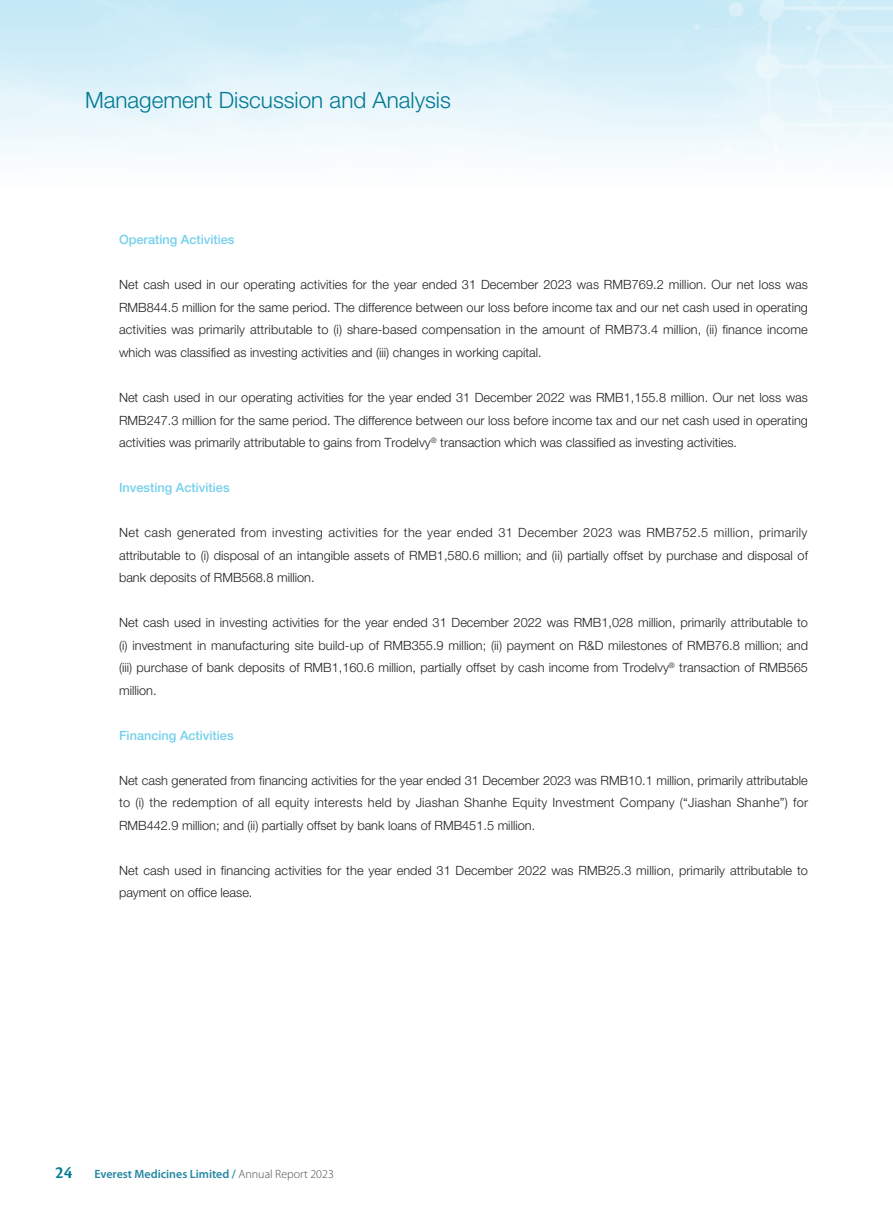
<style>
.page{position:relative;width:893px;height:1212px;background:#fff}
.page>*{position:absolute;margin:0;border:0;box-sizing:border-box;transform-origin:0 0}
.t1{font:300 22.5px "Helvetica Neue LT Std";color:#017893}
._00_txt{font:300 12.75px/22.5px "Helvetica Neue LT Std";color:#231f20;text-align:justify}
._03_H3{font:500 12.75px "Helvetica Neue LT Std";color:#73d0ec}
.t2{font:600 12px "Myriad Pro";color:#2287a1}
.s1{font-family:"Cronos Pro";font-size:18px;color:#017893}
.s2{font-weight:300;color:#4b4c4d}
</style>
<div class="page">
<h1 class="t1" style="left:85px;top:86px;width:367px">Management Discussion and Analysis</h1>
<p class="_03_H3" style="left:119px;top:232px;width:117px">Operating Activities</p>
<p class="_00_txt" style="left:119px;top:273px;width:690px">Net cash used in our operating activities for the year ended 31 December 2023 was RMB769.2 million. Our net loss was RMB844.5 million for the same period. The difference between our loss before income tax and our net cash used in operating activities was primarily attributable to (i) share-based compensation in the amount of RMB73.4 million, (ii) finance income which was classified as investing activities and (iii) changes in working capital.</p>
<p class="_00_txt" style="left:119px;top:386px;width:690px">Net cash used in our operating activities for the year ended 31 December 2022 was RMB1,155.8 million. Our net loss was RMB247.3 million for the same period. The difference between our loss before income tax and our net cash used in operating activities was primarily attributable to gains from Trodelvy<sup>®</sup> transaction which was classified as investing activities.</p>
<p class="_03_H3" style="left:119px;top:480px;width:112px">Investing Activities</p>
<p class="_00_txt" style="left:119px;top:521px;width:690px">Net cash generated from investing activities for the year ended 31 December 2023 was RMB752.5 million, primarily attributable to (i) disposal of an intangible assets of RMB1,580.6 million; and (ii) partially offset by purchase and disposal of bank deposits of RMB568.8 million.</p>
<p class="_00_txt" style="left:119px;top:611px;width:691px">Net cash used in investing activities for the year ended 31 December 2022 was RMB1,028 million, primarily attributable to (i) investment in manufacturing site build-up of RMB355.9 million; (ii) payment on R&amp;D milestones of RMB76.8 million; and (iii) purchase of bank deposits of RMB1,160.6 million, partially offset by cash income from Trodelvy<sup>®</sup> transaction of RMB565 million.</p>
<p class="_03_H3" style="left:119px;top:727px;width:116px">Financing Activities</p>
<p class="_00_txt" style="left:119px;top:768px;width:690px">Net cash generated from financing activities for the year ended 31 December 2023 was RMB10.1 million, primarily attributable to (i) the redemption of all equity interests held by Jiashan Shanhe Equity Investment Company (“Jiashan Shanhe”) for RMB442.9 million; and (ii) partially offset by bank loans of RMB451.5 million.</p>
<p class="_00_txt" style="left:119px;top:858px;width:690px">Net cash used in financing activities for the year ended 31 December 2022 was RMB25.3 million, primarily attributable to payment on office lease.</p>
<p class="t2" style="left:55px;top:1166px;width:280px"><span class="s1">24</span> Everest Medicines Limited / <span class="s2">Annual Report 2023</span></p>
</div>
